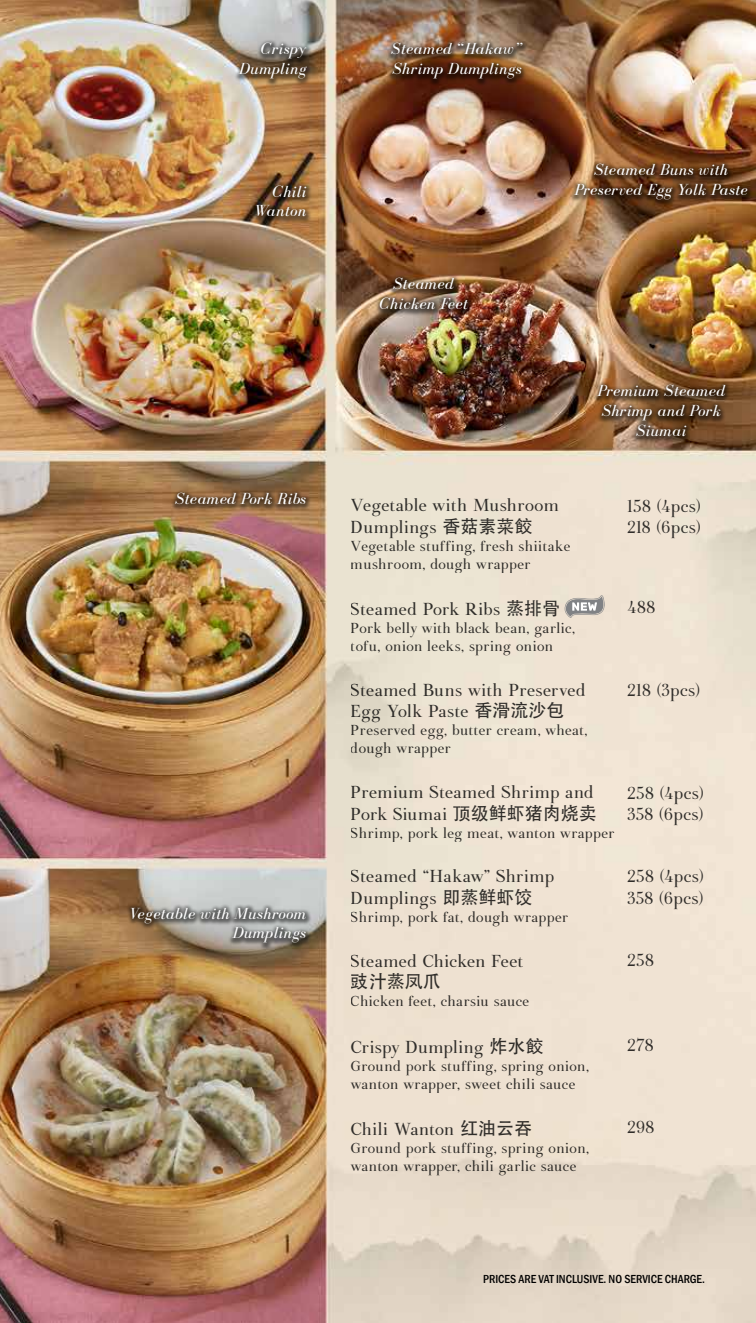
<style>
.page{position:relative;width:756px;height:1323px;background:#fff}
.page>*{position:absolute;margin:0;border:0;box-sizing:border-box;transform-origin:0 0}
.t1{font:18px/21.6px "Botera TFE";letter-spacing:.015em;color:#000}
.t2{font:18px "Adobe Heiti Std";color:#000}
.t3{font:italic 16.5px/19.8px "Bodoni FLF";letter-spacing:.025em;color:#fff;text-align:right}
.t4{font:15px/18px "Botera TFE";letter-spacing:.02em;color:#000}
.t5{font:500 condensed 12px "Franklin Gothic";color:#000}
.s1{font-family:"Adobe Heiti Std"}
</style>
<div class="page">
<img style="left:0;top:0;width:756px;height:1323px">
<div style="left:233px;top:38px;width:80px;height:48px;background:#000;opacity:.5"></div>
<div style="left:251px;top:181px;width:61px;height:44px;background:#000;opacity:.5"></div>
<svg style="left:565px;top:595px;width:42px;height:23px"></svg>
<div style="left:569px;top:160px;width:184px;height:46px;background:#000;opacity:.5"></div>
<div style="left:386px;top:39px;width:143px;height:47px;background:#000;opacity:.5"></div>
<div style="left:375px;top:274px;width:99px;height:43px;background:#000;opacity:.5"></div>
<div style="left:592px;top:381px;width:139px;height:62px;background:#000;opacity:.5"></div>
<div style="left:126px;top:904px;width:186px;height:47px;background:#000;opacity:.5"></div>
<div style="left:170px;top:488px;width:142px;height:24px;background:#000;opacity:.5"></div>
<p class="t3" style="left:239px;top:39px;width:69px">Crispy<br>Dumpling</p>
<p class="t3" style="left:254px;top:182px;width:54px">Chili<br>Wanton</p>
<p class="t3" style="left:175px;top:489px;width:133px">Steamed Pork Ribs</p>
<p class="t3" style="left:129px;top:904px;width:179px">Vegetable with Mushroom<br>Dumplings</p>
<p class="t3" style="left:391px;top:39px;width:133px;text-align:left">Steamed “Hakaw”<br>Shrimp Dumplings</p>
<p class="t3" style="left:379px;top:274px;width:90px;text-align:center">Steamed<br>Chicken Feet</p>
<p class="t3" style="left:574px;top:160px;width:175px;text-align:center">Steamed Buns with<br>Preserved Egg Yolk Paste</p>
<p class="t3" style="left:597px;top:381px;width:129px;text-align:center">Premium Steamed<br>Shrimp and Pork<br>Siumai</p>
<p class="t1" style="left:351px;top:494px;width:210px">Vegetable with Mushroom<br>Dumplings <span class="s1">香菇素菜餃</span></p>
<p class="t4" style="left:351px;top:537px;width:221px">Vegetable stuffing, fresh shiitake mushroom, dough wrapper</p>
<p class="t1" style="left:351px;top:598px;width:211px">Steamed Pork Ribs <span class="s1">蒸排骨</span></p>
<p class="t4" style="left:351px;top:619px;width:226px">Pork belly with black bean, garlic, tofu, onion leeks, spring onion</p>
<p class="t1" style="left:351px;top:679px;width:236px">Steamed Buns with Preserved<br>Egg Yolk Paste <span class="s1">香滑流沙包</span></p>
<p class="t4" style="left:351px;top:721px;width:238px">Preserved egg, butter cream, wheat, dough wrapper</p>
<p class="t1" style="left:351px;top:781px;width:248px">Premium Steamed Shrimp and<br>Pork Siumai <span class="s1">顶级鲜虾猪肉烧卖</span></p>
<p class="t4" style="left:351px;top:824px;width:266px">Shrimp, pork leg meat, wanton wrapper</p>
<p class="t1" style="left:351px;top:866px;width:205px">Steamed “Hakaw” Shrimp<br>Dumplings <span class="s1">即蒸鲜虾饺</span></p>
<p class="t4" style="left:351px;top:908px;width:219px">Shrimp, pork fat, dough wrapper</p>
<p class="t1" style="left:351px;top:950px;width:174px">Steamed Chicken Feet</p>
<p class="t2" style="left:351px;top:971px;width:91px">豉汁蒸凤爪</p>
<p class="t4" style="left:351px;top:992px;width:180px">Chicken feet, charsiu sauce</p>
<p class="t1" style="left:351px;top:1036px;width:194px">Crispy Dumpling <span class="s1">炸水餃</span></p>
<p class="t4" style="left:351px;top:1057px;width:240px">Ground pork stuffing, spring onion, wanton wrapper, sweet chili sauce</p>
<p class="t1" style="left:351px;top:1118px;width:183px">Chili Wanton <span class="s1">红油云吞</span></p>
<p class="t4" style="left:351px;top:1139px;width:240px">Ground pork stuffing, spring onion, wanton wrapper, chili garlic sauce</p>
<p class="t1" style="left:627px;top:495px;width:75px">158 (4pcs)<br>218 (6pcs)</p>
<p class="t1" style="left:627px;top:597px;width:30px">488</p>
<p class="t1" style="left:627px;top:679px;width:75px">218 (3pcs)</p>
<p class="t1" style="left:627px;top:782px;width:78px">258 (4pcs)<br>358 (6pcs)</p>
<p class="t1" style="left:627px;top:866px;width:78px">258 (4pcs)<br>358 (6pcs)</p>
<p class="t1" style="left:627px;top:949px;width:28px">258</p>
<p class="t1" style="left:627px;top:1034px;width:28px">278</p>
<p class="t1" style="left:627px;top:1117px;width:29px">298</p>
<p class="t5" style="left:483px;top:1271px;width:223px">PRICES ARE VAT INCLUSIVE. NO SERVICE CHARGE.</p>
</div>
